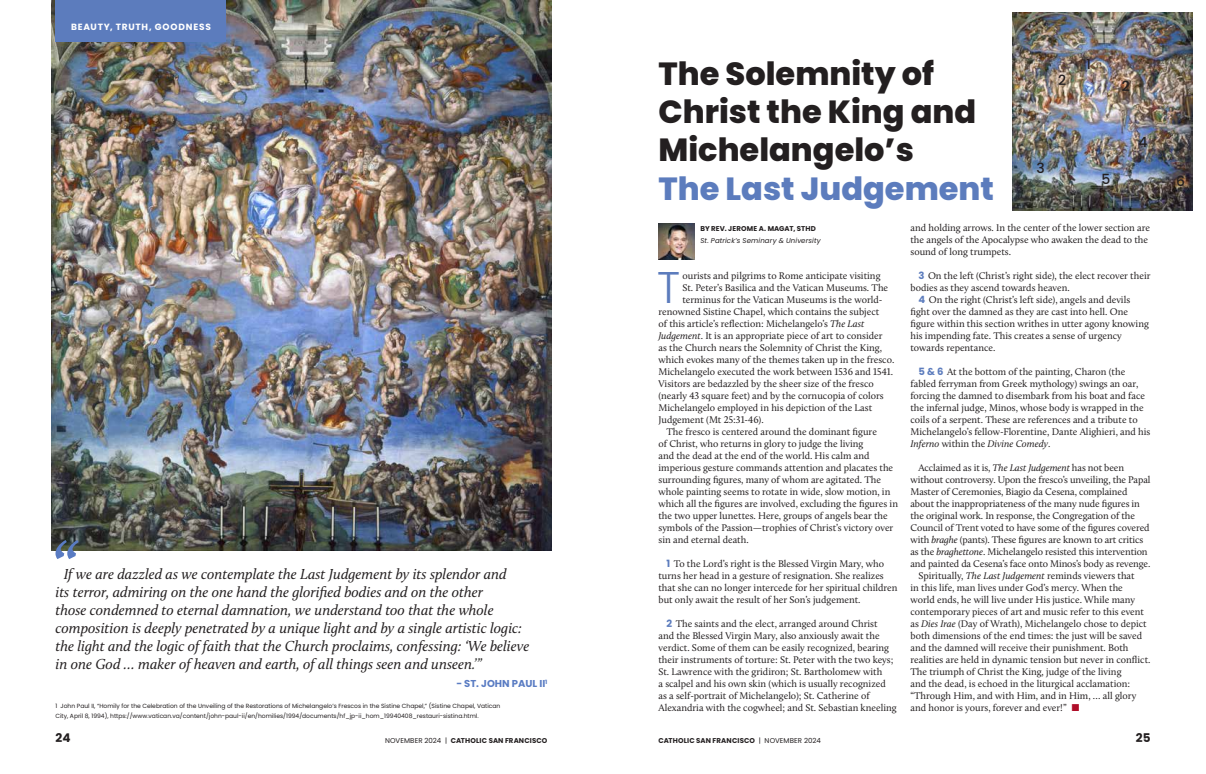
<style>
.page{position:relative;width:1206px;height:774px;background:#fff}
.page>*{position:absolute;margin:0;border:0;box-sizing:border-box;transform-origin:0 0}
.t1{font:300 44.3px "Poppins";color:#5c7cbd}
.t2{font:800 32px/38.4px "Poppins";color:#231f20}
.t3{font:800 32px "Poppins";color:#5c7cbd}
.t4{font:italic 15px/18px "Calluna";color:#231f20}
.t5{font:500 14px "Poppins";color:#231f20}
.t6{font:700 12px "Poppins";color:#231f20}
.t7{font:10px/12px "Calluna";color:#231f20}
.t8{font:700 10px "Poppins";color:#5a7cc3}
.t9{font:700 9px "Poppins";letter-spacing:.09em;color:#fff}
.t10{font:700 7px "Poppins";letter-spacing:.015em;color:#231f20}
.t11{font:italic 7px "Poppins";letter-spacing:.015em;color:#231f20}
.t12{font:6px/10px "Poppins";color:#231f20}
.s1{color:#313130}
.s2{font-style:italic}
.s3{font-family:"Poppins";font-weight:700;color:#5c7cbd}
.s4{color:#af0e29}
.s5{font-weight:400}
</style>
<div class="page">
<img style="left:52px;top:0;width:499px;height:550px">
<svg style="left:56px;top:540px;width:23px;height:19px"></svg>
<img style="left:658px;top:224px;width:36px;height:36px">
<img style="left:1012px;top:12px;width:180px;height:198px">
<div style="left:56px;top:0;width:170px;height:42px;background:#5c7cbd"></div>
<p class="t9" style="left:71px;top:22px;width:141px">BEAUTY, TRUTH, GOODNESS</p>
<p class="t4" style="left:56px;top:565px;width:475px;text-indent:8px">If we are dazzled as we contemplate the Last Judgement by its splendor and<br>its terror, admiring on the one hand the glorified bodies and on the other<br>those condemned to eternal damnation, we understand too that the whole composition is deeply penetrated by a unique light and by a single artistic logic: the light and the logic of faith that the Church proclaims, confessing: ‘We believe in one God … maker of heaven and earth, of all things seen and unseen<span class="s1">.’”</span></p>
<p class="t8" style="left:456px;top:678px;width:93px">- ST. JOHN PAUL II<sup>1</sup></p>
<p class="t12" style="left:56px;top:701px;width:446px">1 John Paul II, “Homily for the Celebration of the Unveiling of the Restorations of Michelangelo’s Frescos in the Sistine Chapel,” (Sistine Chapel, Vatican<br>City, April 8, 1994), https://www.vatican.va/content/john-paul-ii/en/homilies/1994/documents/hf_jp-ii_hom_19940408_restauri-sistina.html.</p>
<h2 class="t2" style="left:658px;top:54px;width:319px">The Solemnity of<br>Christ the King and<br>Michelangelo’s</h2>
<h2 class="t3" style="left:658px;top:170px;width:337px">The Last Judgement</h2>
<h3 class="t5" style="left:1058px;top:71px;width:10px">2</h3>
<h3 class="t5" style="left:1036px;top:160px;width:10px">3</h3>
<h3 class="t5" style="left:1086px;top:56px;width:6px">1</h3>
<h3 class="t5" style="left:1122px;top:77px;width:10px">2</h3>
<h3 class="t5" style="left:1139px;top:134px;width:11px">4</h3>
<h3 class="t5" style="left:1101px;top:170px;width:10px">5</h3>
<h3 class="t5" style="left:1176px;top:173px;width:10px">6</h3>
<p class="t10" style="left:700px;top:224px;width:117px">BY REV. JEROME A. MAGAT, STHD</p>
<p class="t11" style="left:700px;top:236px;width:122px">St. Patrick’s Seminary &amp; University</p>
<h1 class="t1" style="left:657px;top:262px;width:25px">T</h1>
<p class="t7" style="left:682px;top:270px;width:200px">ourists and pilgrims to Rome anticipate visiting</p>
<p class="t7" style="left:682px;top:282px;width:207px">St. Peter’s Basilica and the Vatican Museums. The</p>
<p class="t7" style="left:682px;top:294px;width:201px">terminus for the Vatican Museums is the world-</p>
<p class="t7" style="left:659px;top:306px;width:222px">renowned Sistine Chapel, which contains the subject</p>
<p class="t7" style="left:659px;top:318px;width:208px">of this article’s reflection: Michelangelo’s <span class="s2">The Last</span></p>
<p class="t7" style="left:659px;top:330px;width:226px"><span class="s2">Judgement</span>. It is an appropriate piece of art to consider</p>
<p class="t7" style="left:659px;top:342px;width:225px">as the Church nears the Solemnity of Christ the King,</p>
<p class="t7" style="left:659px;top:354px;width:237px">which evokes many of the themes taken up in the fresco.</p>
<p class="t7" style="left:659px;top:366px;width:236px">Michelangelo executed the work between 1536 and 1541.</p>
<p class="t7" style="left:659px;top:378px;width:217px">Visitors are bedazzled by the sheer size of the fresco</p>
<p class="t7" style="left:659px;top:390px;width:227px">(nearly 43 square feet) and by the cornucopia of colors</p>
<p class="t7" style="left:659px;top:402px;width:215px">Michelangelo employed in his depiction of the Last</p>
<p class="t7" style="left:659px;top:414px;width:107px">Judgement (Mt 25:31-46).</p>
<p class="t7" style="left:667px;top:426px;width:212px">The fresco is centered around the dominant figure</p>
<p class="t7" style="left:659px;top:438px;width:206px">of Christ, who returns in glory to judge the living</p>
<p class="t7" style="left:659px;top:450px;width:213px">and the dead at the end of the world. His calm and</p>
<p class="t7" style="left:659px;top:462px;width:236px">imperious gesture commands attention and placates the</p>
<p class="t7" style="left:659px;top:474px;width:224px">surrounding figures, many of whom are agitated. The</p>
<p class="t7" style="left:659px;top:486px;width:233px">whole painting seems to rotate in wide, slow motion, in</p>
<p class="t7" style="left:659px;top:498px;width:241px">which all the figures are involved, excluding the figures in</p>
<p class="t7" style="left:659px;top:510px;width:231px">the two upper lunettes. Here, groups of angels bear the</p>
<p class="t7" style="left:659px;top:522px;width:236px">symbols of the Passion—trophies of Christ’s victory over</p>
<p class="t7" style="left:659px;top:534px;width:92px">sin and eternal death.</p>
<p class="t7" style="left:658px;top:558px;width:241px;text-indent:8px"><span class="s3">1</span> To the Lord’s right is the Blessed Virgin Mary, who turns her head in a gesture of resignation. She realizes that she can no longer intercede for her spiritual children but only await the result of her Son’s judgement.</p>
<p class="t7" style="left:658px;top:618px;width:240px;text-indent:8px"><span class="s3">2</span> The saints and the elect, arranged around Christ<br>and the Blessed Virgin Mary, also anxiously await the verdict. Some of them can be easily recognized, bearing their instruments of torture: St. Peter with the two keys; St. Lawrence with the gridiron; St. Bartholomew with<br>a scalpel and his own skin (which is usually recognized<br>as a self-portrait of Michelangelo); St. Catherine of Alexandria with the cogwheel; and St. Sebastian kneeling</p>
<p class="t7" style="left:910px;top:222px;width:241px">and holding arrows. In the center of the lower section are the angels of the Apocalypse who awaken the dead to the sound of long trumpets.</p>
<p class="t7" style="left:918px;top:270px;width:234px"><span class="s3">3</span> On the left (Christ’s right side), the elect recover their</p>
<p class="t7" style="left:910px;top:282px;width:161px">bodies as they ascend towards heaven.</p>
<p class="t7" style="left:918px;top:294px;width:213px"><span class="s3">4</span> On the right (Christ’s left side), angels and devils</p>
<p class="t7" style="left:910px;top:306px;width:219px">fight over the damned as they are cast into hell. One</p>
<p class="t7" style="left:910px;top:318px;width:240px">figure within this section writhes in utter agony knowing</p>
<p class="t7" style="left:910px;top:330px;width:213px">his impending fate. This creates a sense of urgency</p>
<p class="t7" style="left:910px;top:342px;width:86px">towards repentance.</p>
<p class="t7" style="left:910px;top:366px;width:242px;text-indent:8px"><span class="s3">5 &amp; 6</span> At the bottom of the painting, Charon (the fabled ferryman from Greek mythology) swings an oar, forcing the damned to disembark from his boat and face the infernal judge, Minos, whose body is wrapped in the coils of a serpent. These are references and a tribute to Michelangelo’s fellow-Florentine, Dante Alighieri, and his <span class="s2">Inferno</span> within the <span class="s2">Divine Comedy</span>.</p>
<p class="t7" style="left:918px;top:462px;width:207px">Acclaimed as it is, <span class="s2">The Last Judgement</span> has not been</p>
<p class="t7" style="left:910px;top:474px;width:242px">without controversy. Upon the fresco’s unveiling, the Papal</p>
<p class="t7" style="left:910px;top:486px;width:218px">Master of Ceremonies, Biagio da Cesena, complained</p>
<p class="t7" style="left:910px;top:498px;width:231px">about the inappropriateness of the many nude figures in</p>
<p class="t7" style="left:910px;top:510px;width:226px">the original work. In response, the Congregation of the</p>
<p class="t7" style="left:910px;top:522px;width:241px">Council of Trent voted to have some of the figures covered</p>
<p class="t7" style="left:910px;top:534px;width:234px">with <span class="s2">braghe</span> (pants). These figures are known to art critics</p>
<p class="t7" style="left:910px;top:546px;width:239px">as the <span class="s2">braghettone</span>. Michelangelo resisted this intervention</p>
<p class="t7" style="left:910px;top:558px;width:241px">and painted da Cesena’s face onto Minos’s body as revenge.</p>
<p class="t7" style="left:918px;top:570px;width:218px">Spiritually, <span class="s2">The Last Judgement</span> reminds viewers that</p>
<p class="t7" style="left:910px;top:582px;width:214px">in this life, man lives under God’s mercy. When the</p>
<p class="t7" style="left:910px;top:594px;width:226px">world ends, he will live under His justice. While many</p>
<p class="t7" style="left:910px;top:606px;width:235px">contemporary pieces of art and music refer to this event</p>
<p class="t7" style="left:910px;top:618px;width:238px">as <span class="s2">Dies Irae</span> (Day of Wrath), Michelangelo chose to depict</p>
<p class="t7" style="left:910px;top:630px;width:233px">both dimensions of the end times: the just will be saved</p>
<p class="t7" style="left:910px;top:642px;width:220px">and the damned will receive their punishment. Both</p>
<p class="t7" style="left:910px;top:654px;width:242px">realities are held in dynamic tension but never in conflict.</p>
<p class="t7" style="left:910px;top:666px;width:212px">The triumph of Christ the King, judge of the living</p>
<p class="t7" style="left:910px;top:678px;width:221px">and the dead, is echoed in the liturgical acclamation:</p>
<p class="t7" style="left:910px;top:690px;width:227px">“Through Him, and with Him, and in Him, … all glory</p>
<p class="t7" style="left:910px;top:702px;width:170px">and honor is yours, forever and ever!” <span class="s4">■</span></p>
<p class="t6" style="left:56px;top:731px;width:16px">24</p>
<p class="t10" style="left:385px;top:737px;width:164px"><span class="s5">NOVEMBER 2024 |</span> CATHOLIC SAN FRANCISCO</p>
<p class="t10" style="left:658px;top:737px;width:164px">CATHOLIC SAN FRANCISCO <span class="s5">| NOVEMBER 2024</span></p>
<p class="t6" style="left:1136px;top:731px;width:16px">25</p>
</div>
